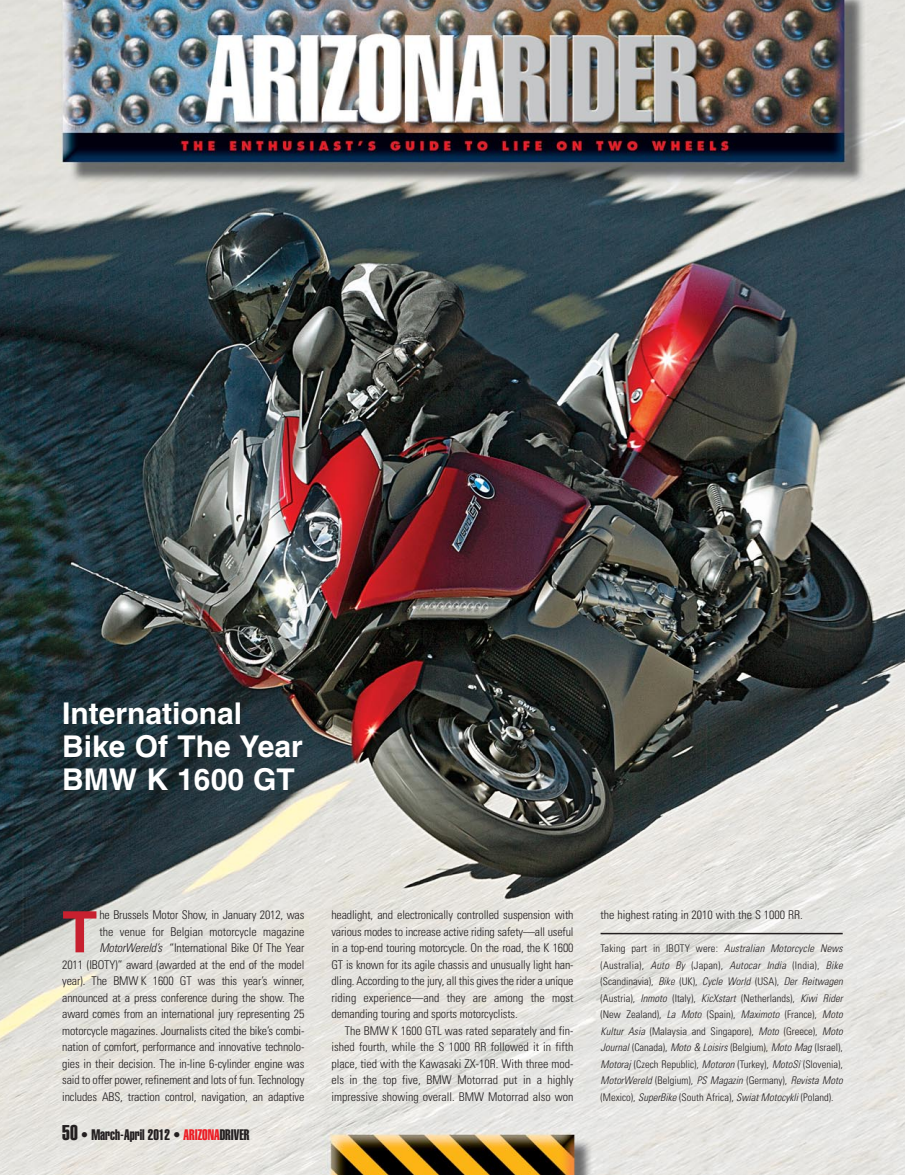
<style>
.page{position:relative;width:905px;height:1175px;background:#fff}
.page>*{position:absolute;margin:0;border:0;box-sizing:border-box;transform-origin:0 0}
.t1{font:700 57.15px "Helvetica";color:#c7202f}
.t2{font:700 30px/33px "Helvetica";color:#fff}
.t3{font:15px "Helvetica Extra Compressed";color:#231f20}
.t4{font:300 condensed 12px/16.5px "Univers";letter-spacing:-.015em;color:#231f20;text-align:justify}
.t5{font:300 condensed 10.5px/16.5px "Univers";color:#231f20}
.s1{font-style:italic}
.s2{font-size:21px}
.s3{color:#ed1c24}
</style>
<div class="page">
<img style="left:0;top:0;width:904px;height:1174px">
<hr style="left:600px;top:932px;width:242px;height:2px;background:#231f20">
<h2 class="t2" style="left:62px;top:700px;width:242px">International<br>Bike Of The Year<br>BMW K 1600 GT</h2>
<p class="t4" style="left:62px;top:908px;width:244px;text-align:right">he Brussels Motor Show, in January 2012, was<br>the venue for Belgian motorcycle magazine <span class="s1">MotorWereld’s</span> “International Bike Of The Year<br>2011 (IBOTY)” award (awarded at the end of the model year). The BMW K 1600 GT was this year’s winner, announced at a press conference during the show. The award comes from an international jury representing 25 motorcycle magazines. Journalists cited the bike’s combi&shy;nation of comfort, performance and innovative technolo&shy;gies in their decision. The in-line 6-cylinder engine was said to offer power, refinement and lots of fun. Technology includes ABS, traction control, navigation, an adaptive</p>
<p class="t4" style="left:331px;top:908px;width:243px">headlight, and electronically controlled suspension with various modes to increase active riding safety—all useful in a top-end touring motorcycle. On the road, the K 1600<br>GT is known for its agile chassis and unusually light han&shy;dling. According to the jury, all this gives the rider a unique riding experience—and they are among the most demanding touring and sports motorcyclists.</p>
<h1 class="t1" style="left:62px;top:911px;width:36px">T</h1>
<p class="t4" style="left:331px;top:1023px;width:244px;text-indent:14px">The BMW K 1600 GTL was rated separately and fin&shy;ished fourth, while the S 1000 RR followed it in fifth place, tied with the Kawasaki ZX-10R. With three mod&shy;els in the top five, BMW Motorrad put in a highly impressive showing overall. BMW Motorrad also won</p>
<p class="t3" style="left:62px;top:1129px;width:189px"><span class="s2">50</span> • March-April 2012 • <span class="s3">ARIZONA</span>DRIVER</p>
<p class="t4" style="left:600px;top:908px;width:204px">the highest rating in 2010 with the S 1000 RR.</p>
<p class="t5" style="left:600px;top:941px;width:246px">Ta k i n g p a rt i n I B O TY w e r e : <span class="s1">Australian Motorcycle News </span>(Australia), <span class="s1">Auto By</span> (Japan), <span class="s1">Autocar India</span> (India), <span class="s1">Bike </span>(Scandinavia), <span class="s1">Bike</span> (UK), <span class="s1">Cycle World</span> (USA), <span class="s1">Der Reitwagen </span>(Austria), <span class="s1">Inmoto</span> (Italy), <span class="s1">KicXstart</span> (Netherlands), <span class="s1">Kiwi Rider </span>(New Zealand), <span class="s1">La Moto</span> (Spain), <span class="s1">Maximoto</span> (France), <span class="s1">Moto Kultur Asia</span> (Malaysia and Singapore), <span class="s1">Moto</span> (Greece), <span class="s1">Moto Journal</span>(Canada), <span class="s1">Moto &amp; Loisirs</span>(Belgium), <span class="s1">Moto Mag</span>(Israel), <span class="s1">Motoraj</span> (Czech Republic), <span class="s1">Motoron</span>(Turkey), <span class="s1">MotoSi</span>(Slovenia), <span class="s1">MotorWereld</span> ( B e l g i u m ) , <span class="s1">PS Magazin</span> ( G e r m a n y ) , <span class="s1">Revista Moto </span>(Mexico), <span class="s1">SuperBike</span>(South Africa), <span class="s1">SwiatMotocykli</span>(Poland).</p>
</div>
